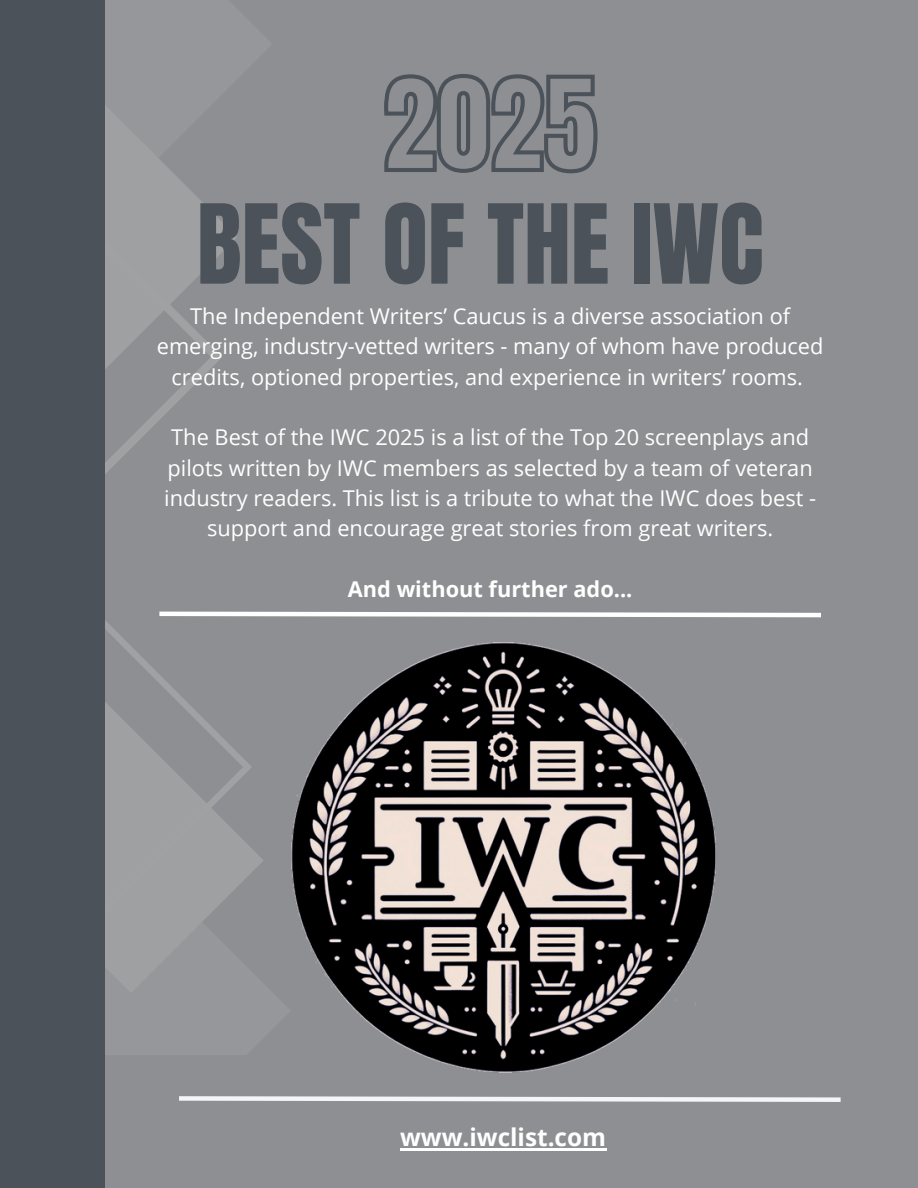
<style>
.page{position:relative;width:918px;height:1188px;background:#8e8f92}
.page>*{position:absolute;margin:0;border:0;box-sizing:border-box;transform-origin:0 0}
.t1{font:93.6px "Anton";color:#4b525a}
.t2{font:700 24.3px "Open Sans";color:#fff}
.t3{font:21.75px/30.3px "Open Sans";color:#fff;text-align:center}
.t4{font:700 21.75px "Open Sans";color:#fff}
</style>
<div class="page">
<svg style="left:105px;top:699px;width:98px;height:282px;fill:#9fa0a2"></svg>
<svg style="left:105px;top:105px;width:117px;height:594px"></svg>
<div style="left:0;top:0;width:105px;height:1188px;background:#4b525a"></div>
<svg style="left:179px;top:1096px;width:662px;height:6px"></svg>
<svg style="left:155px;top:609px;width:666px;height:11px"></svg>
<img style="left:203px;top:549px;width:600px;height:600px">
<svg style="left:384px;top:74px;width:214px;height:100px"></svg>
<hr style="left:400px;top:1148px;width:206px;height:2px;background:#fff">
<p class="t1" style="left:197px;top:177px;width:568px">BEST OF THE IWC</p>
<p class="t3" style="left:157px;top:300px;width:668px">The Independent Writers’ Caucus is a diverse association of emerging, industry-vetted writers - many of whom have produced credits, optioned properties, and experience in writers’ rooms.</p>
<p class="t3" style="left:164px;top:422px;width:654px">The Best of the IWC 2025 is a list of the Top 20 screenplays and pilots written by IWC members as selected by a team of veteran industry readers. This list is a tribute to what the IWC does best - support and encourage great stories from great writers.</p>
<h4 class="t4" style="left:348px;top:574px;width:286px">And without further ado...</h4>
<h2 class="t2" style="left:400px;top:1120px;width:208px">www.iwclist.com</h2>
</div>
